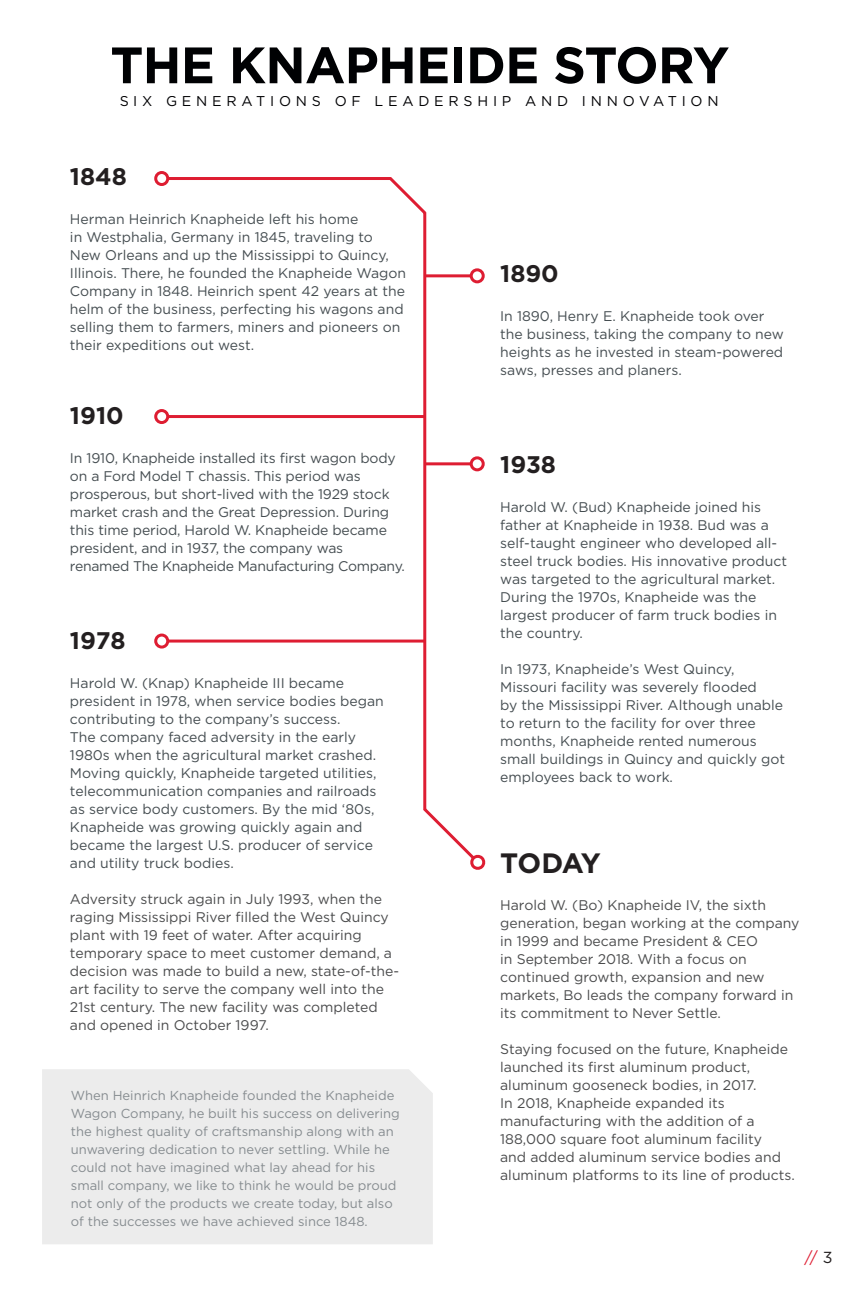
<style>
.page{position:relative;width:864px;height:1296px;background:#fff}
.page>*{position:absolute;margin:0;border:0;box-sizing:border-box;transform-origin:0 0}
.t1{font:700 51.2px "Gotham";letter-spacing:-.015em;color:#000103}
.t2{font:700 28px "Gotham";letter-spacing:-.04em;color:#231f20}
.t3{font:700 24px "Gotham";color:#231f20}
.t4{font:16px "Gotham";color:#de1d32}
.t5{font:14.2px "Gotham";letter-spacing:.335em;color:#000103}
.t6{font:14px/18px "Gotham";color:#454d51}
.t7{font:14px/18px "Gotham";color:#4b4c4d}
.t8{font:13px/18px "Gotham";color:#868c90}
.s1{color:#231f20}
</style>
<div class="page">
<div style="left:42px;top:1069px;width:391px;height:175px;background:#ececec"></div>
<hr style="left:423px;top:212px;width:3px;height:598px;background:#de1d32">
<hr style="left:424px;top:462px;width:47px;height:3px;background:#de1d32">
<div style="left:470px;top:456px;width:15px;height:15px;border:3px solid #de1d32;border-radius:50%"></div>
<hr style="left:424px;top:274px;width:47px;height:3px;background:#de1d32">
<div style="left:470px;top:268px;width:15px;height:15px;border:3px solid #de1d32;border-radius:50%"></div>
<hr style="left:168px;top:415px;width:256px;height:3px;background:#de1d32">
<div style="left:154px;top:409px;width:15px;height:15px;border:3px solid #de1d32;border-radius:50%"></div>
<hr style="left:168px;top:640px;width:256px;height:3px;background:#de1d32">
<div style="left:154px;top:634px;width:15px;height:15px;border:3px solid #de1d32;border-radius:50%"></div>
<hr style="left:168px;top:177px;width:223px;height:3px;background:#de1d32">
<div style="left:154px;top:171px;width:15px;height:15px;border:3px solid #de1d32;border-radius:50%"></div>
<svg style="left:390px;top:177px;width:37px;height:41px"></svg>
<svg style="left:423px;top:805px;width:63px;height:65px"></svg>
<p class="t1" style="left:110px;top:31px;width:621px">THE KNAPHEIDE STORY</p>
<p class="t5" style="left:119px;top:92px;width:601px">SIX GENERATIONS OF LEADERSHIP AND INNOVATION</p>
<p class="t3" style="left:70px;top:161px;width:58px">1848</p>
<p class="t6" style="left:70px;top:210px;width:338px">Herman Heinrich Knapheide left his home<br>in Westphalia, Germany in 1845, traveling to New Orleans and up the Mississippi to Quincy, Illinois. There, he founded the Knapheide Wagon Company in 1848. Heinrich spent 42 years at the helm of the business, perfecting his wagons and selling them to farmers, miners and pioneers on their expeditions out west.</p>
<p class="t3" style="left:70px;top:400px;width:55px">1910</p>
<p class="t6" style="left:70px;top:449px;width:337px">In 1910, Knapheide installed its first wagon body on a Ford Model T chassis. This period was prosperous, but short-lived with the 1929 stock market crash and the Great Depression. During this time period, Harold W. Knapheide became president, and in 1937, the company was renamed The Knapheide Manufacturing Company.</p>
<p class="t3" style="left:70px;top:624px;width:57px">1978</p>
<p class="t6" style="left:70px;top:674px;width:315px">Harold W. (Knap) Knapheide III became president in 1978, when service bodies began contributing to the company’s success.<br>The company faced adversity in the early 1980s when the agricultural market crashed.<br>Moving quickly, Knapheide targeted utilities, telecommunication companies and railroads as service body customers. By the mid ‘80s, Knapheide was growing quickly again and became the largest U.S. producer of service and utility truck bodies.</p>
<p class="t7" style="left:70px;top:890px;width:331px">Adversity struck again in July 1993, when the raging Mississippi River filled the West Quincy plant with 19 feet of water. After acquiring temporary space to meet customer demand, a decision was made to build a new, state-of-the&shy;art facility to serve the company well into the 21st century. The new facility was completed and opened in October 1997.</p>
<p class="t8" style="left:71px;top:1086px;width:330px">When Heinrich Knapheide founded the Knapheide Wagon Company, he built his success on delivering the highest quality of craftsmanship along with an unwavering dedication to never settling. While he could not have imagined what lay ahead for his small company, we like to think he would be proud not only of the products we create today, but also of the successes we have achieved since 1848.</p>
<p class="t3" style="left:500px;top:257px;width:60px">1890</p>
<p class="t6" style="left:500px;top:307px;width:285px">In 1890, Henry E. Knapheide took over the business, taking the company to new heights as he invested in steam-powered saws, presses and planers.</p>
<p class="t3" style="left:500px;top:449px;width:57px">1938</p>
<p class="t6" style="left:500px;top:498px;width:288px">Harold W. (Bud) Knapheide joined his father at Knapheide in 1938. Bud was a self-taught engineer who developed all&shy;steel truck bodies. His innovative product was targeted to the agricultural market.<br>During the 1970s, Knapheide was the largest producer of farm truck bodies in the country.</p>
<p class="t6" style="left:500px;top:660px;width:286px">In 1973, Knapheide’s West Quincy, Missouri facility was severely flooded<br>by the Mississippi River. Although unable to return to the facility for over three months, Knapheide rented numerous small buildings in Quincy and quickly got employees back to work.</p>
<p class="t2" style="left:500px;top:844px;width:102px">TODAY</p>
<p class="t7" style="left:500px;top:896px;width:301px">Harold W. (Bo) Knapheide IV, the sixth generation, began working at the company in 1999 and became President &amp; CEO<br>in September 2018. With a focus on continued growth, expansion and new markets, Bo leads the company forward in its commitment to Never Settle.</p>
<p class="t7" style="left:500px;top:1040px;width:296px">Staying focused on the future, Knapheide launched its first aluminum product, aluminum gooseneck bodies, in 2017.<br>In 2018, Knapheide expanded its manufacturing with the addition of a 188,000 square foot aluminum facility<br>and added aluminum service bodies and aluminum platforms to its line of products.</p>
<p class="t4" style="left:805px;top:1247px;width:30px">// <span class="s1">3</span></p>
</div>
